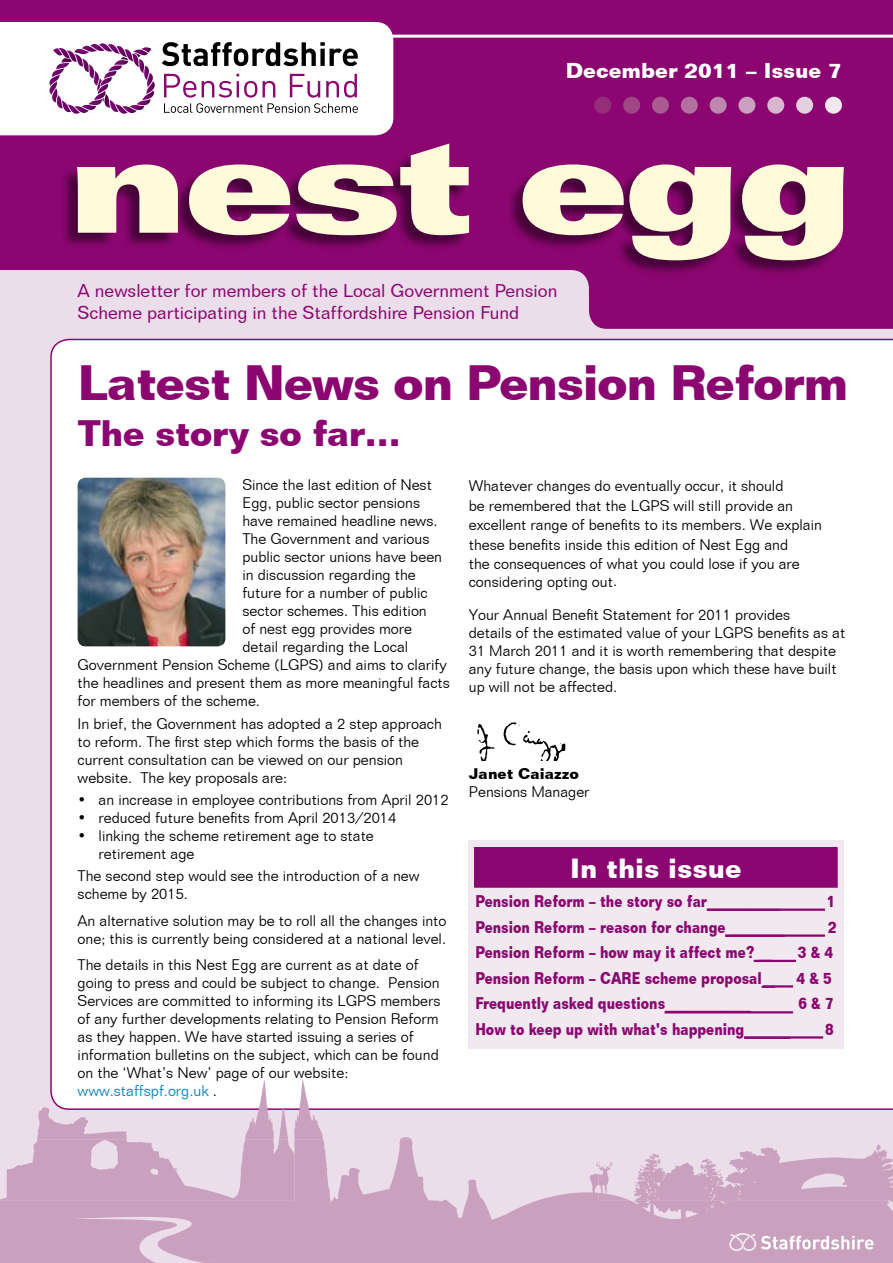
<style>
.page{position:relative;width:893px;height:1263px;background:#fff}
.page>*{position:absolute;margin:0;border:0;box-sizing:border-box;transform-origin:0 0}
.t1{font:900 expanded 130.95px "Univers";letter-spacing:-.03em;color:#fffbda}
.t2{font:700 48.45px "Folio BT";letter-spacing:-.03em;color:#8b0670}
.t3{font:700 35.85px "Folio BT";letter-spacing:-.02em;color:#8b0670}
.t4{font:700 27px "Folio BT";color:#fff}
.t5{font:700 21px "Folio BT";color:#fff}
.t6{font:18px/21.6px "Folio BT";color:#8b0670}
.t7{font:700 16.5px "Folio BT";color:#8b0670;scale:.8 1}
.t8{font:300 15px/18px "Folio BT";color:#000}
.t9{font:700 15px "Folio BT";color:#000}
.s1{color:#0082be}
</style>
<div class="page">
<div style="left:0;top:266px;width:893px;height:997px;background:#ebdde9"></div>
<div style="left:0;top:0;width:893px;height:298px;background:#8b0670"></div>
<svg style="left:589px;top:34px;width:304px;height:295px"></svg>
<svg style="left:0;top:22px;width:393px;height:113px;background:#e5dce4"></svg>
<div style="left:60px;top:143px;width:783px;height:133px;background:#000;opacity:.5"></div>
<svg style="left:0;top:270px;width:589px;height:69px"></svg>
<hr style="left:0;top:35px;width:893px;height:3px;background:#fff">
<div style="left:825px;top:97px;width:17px;height:17px;background:#f1e8f0;border-radius:50%"></div>
<div style="left:796px;top:97px;width:17px;height:17px;background:#e4d1e0;border-radius:50%"></div>
<div style="left:767px;top:97px;width:17px;height:17px;background:#d7b8d0;border-radius:50%"></div>
<div style="left:738px;top:97px;width:17px;height:17px;background:#caa0bf;border-radius:50%"></div>
<div style="left:710px;top:97px;width:17px;height:17px;background:#be87ae;border-radius:50%"></div>
<div style="left:681px;top:97px;width:17px;height:17px;background:#b3709e;border-radius:50%"></div>
<div style="left:652px;top:97px;width:17px;height:17px;background:#a95b91;border-radius:50%"></div>
<div style="left:623px;top:97px;width:17px;height:17px;background:#9f4685;border-radius:50%"></div>
<div style="left:594px;top:97px;width:17px;height:17px;background:#942e7a;border-radius:50%"></div>
<div style="left:50px;top:339px;width:843px;height:741px;background:#fff"></div>
<img style="left:78px;top:478px;width:147px;height:168px">
<div style="left:468px;top:840px;width:376px;height:208px;background:#f1e8f0"></div>
<div style="left:475px;top:848px;width:362px;height:39px;background:#8b0670"></div>
<div style="left:474px;top:847px;width:364px;height:41px;border:2px solid #8b0670"></div>
<svg style="left:0;top:1080px;width:893px;height:180px;background:#d2aec9"></svg>
<svg style="left:876px;top:1144px;width:17px;height:56px"></svg>
<svg style="left:0;top:1079px;width:876px;height:121px"></svg>
<svg style="left:0;top:1202px;width:182px;height:61px;background:#cda6c3"></svg>
<div style="left:192px;top:1209px;width:701px;height:54px;background:#caa0bf"></div>
<img style="left:467px;top:722px;width:101px;height:38px">
<hr style="left:725px;top:934px;width:100px;height:3px;background:#8b0670">
<hr style="left:707px;top:908px;width:118px;height:3px;background:#8b0670">
<hr style="left:754px;top:960px;width:42px;height:2px;background:#8b0670">
<hr style="left:763px;top:985px;width:30px;height:2px;background:#8b0670">
<hr style="left:665px;top:1011px;width:128px;height:2px;background:#8b0670">
<hr style="left:744px;top:1036px;width:79px;height:2px;background:#8b0670">
<h3 class="t5" style="left:566px;top:58px;width:278px">December 2011 – Issue 7</h3>
<h1 class="t1" style="left:68px;top:108px;width:786px">nest egg</h1>
<p class="t6" style="left:78px;top:280px;width:481px">A newsletter for members of the Local Government Pension<br>Scheme participating in the Staffordshire Pension Fund</p>
<h2 class="t2" style="left:78px;top:353px;width:773px">Latest News on Pension Reform</h2>
<h3 class="t3" style="left:78px;top:411px;width:325px">The story so far…</h3>
<p class="t8" style="left:242px;top:476px;width:191px">Since the last edition of Nest</p>
<p class="t8" style="left:242px;top:494px;width:179px">Egg, public sector pensions</p>
<p class="t8" style="left:242px;top:512px;width:197px">have remained headline news.</p>
<p class="t8" style="left:242px;top:530px;width:189px">The Government and various</p>
<p class="t8" style="left:242px;top:548px;width:201px">public sector unions have been</p>
<p class="t8" style="left:242px;top:566px;width:175px">in discussion regarding the</p>
<p class="t8" style="left:242px;top:584px;width:187px">future for a number of public</p>
<p class="t8" style="left:242px;top:602px;width:186px">sector schemes. This edition</p>
<p class="t8" style="left:242px;top:620px;width:171px">of nest egg provides more</p>
<p class="t8" style="left:242px;top:638px;width:167px">detail regarding the Local</p>
<p class="t8" style="left:78px;top:656px;width:371px">Government Pension Scheme (LGPS) and aims to clarify</p>
<p class="t8" style="left:78px;top:674px;width:374px">the headlines and present them as more meaningful facts</p>
<p class="t8" style="left:78px;top:692px;width:184px">for members of the scheme.</p>
<p class="t8" style="left:78px;top:714px;width:366px">In brief, the Government has adopted a 2 step approach to reform. The first step which forms the basis of the current consultation can be viewed on our pension website. The key proposals are:</p>
<p class="t8" style="left:78px;top:790px;width:372px">• an increase in employee contributions from April 2012</p>
<p class="t8" style="left:78px;top:808px;width:320px">• reduced future benefits from April 2013/2014</p>
<p class="t8" style="left:99px;top:826px;width:277px;text-indent:-21px">• linking the scheme retirement age to state retirement age</p>
<p class="t8" style="left:78px;top:867px;width:343px">The second step would see the introduction of a new scheme by 2015.</p>
<p class="t8" style="left:78px;top:911px;width:370px">An alternative solution may be to roll all the changes into one; this is currently being considered at a national level.</p>
<p class="t8" style="left:78px;top:956px;width:364px">The details in this Nest Egg are current as at date of going to press and could be subject to change. Pension Services are committed to informing its LGPS members of any further developments relating to Pension Reform as they happen. We have started issuing a series of information bulletins on the subject, which can be found on the ‘What’s New’ page of our website: <span class="s1">www.staffspf.org.uk</span> .</p>
<p class="t8" style="left:469px;top:476px;width:355px;line-height:19.5px">Whatever changes do eventually occur, it should<br>be remembered that the LGPS will still provide an excellent range of benefits to its members. We explain these benefits inside this edition of Nest Egg and<br>the consequences of what you could lose if you are</p>
<p class="t8" style="left:469px;top:565px;width:323px;line-height:32.5px">considering opting out.<br>Your Annual Benefit Statement for 2011 provides</p>
<p class="t8" style="left:469px;top:623px;width:378px">details of the estimated value of your LGPS benefits as at 31 March 2011 and it is worth remembering that despite any future change, the basis upon which these have built up will not be affected.</p>
<p class="t9" style="left:469px;top:765px;width:112px">Janet Caiazzo</p>
<p class="t8" style="left:469px;top:783px;width:122px">Pensions Manager</p>
<h3 class="t4" style="left:570px;top:851px;width:173px">In this issue</h3>
<p class="t7" style="left:475px;top:891px;width:382px">Pension Reform – the story so far___________</p>
<p class="t7" style="left:827px;top:891px;width:12px">1</p>
<p class="t7" style="left:475px;top:916px;width:388px">Pension Reform – reason for change_________</p>
<p class="t7" style="left:828px;top:916px;width:12px">2</p>
<p class="t7" style="left:475px;top:942px;width:372px">Pension Reform – how may it affect me? __</p>
<p class="t7" style="left:798px;top:942px;width:46px">3 &amp; 4</p>
<p class="t7" style="left:475px;top:967px;width:376px">Pension Reform – CARE scheme proposal__</p>
<p class="t7" style="left:796px;top:967px;width:46px">4 &amp; 5</p>
<p class="t7" style="left:475px;top:993px;width:346px">Frequently asked questions_____________</p>
<p class="t7" style="left:798px;top:993px;width:46px">6 &amp; 7</p>
<p class="t7" style="left:475px;top:1018px;width:395px">How to keep up with what’s happening_______</p>
<p class="t7" style="left:825px;top:1018px;width:12px">8</p>
</div>
